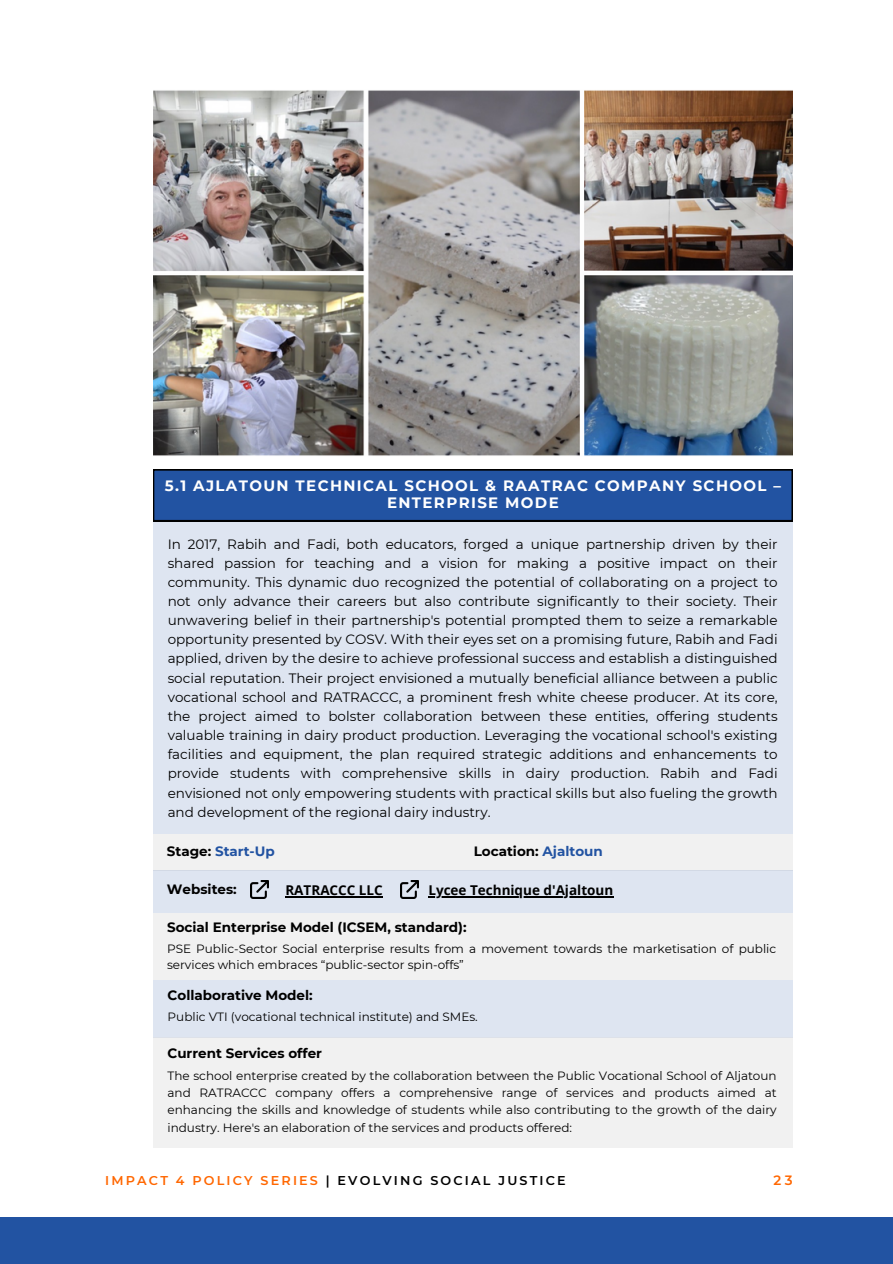
<style>
.page{position:relative;width:893px;height:1264px;background:#fff}
.page>*{position:absolute;margin:0;border:0;box-sizing:border-box;transform-origin:0 0}
.t1{font:700 15px/16.8px "Montserrat";letter-spacing:.09em;color:#fff;text-align:center}
.t2{font:13.5px/19.2px "Montserrat";color:#000;text-align:justify}
.t3{font:700 13.5px "Montserrat";color:#000}
.t4{font:700 13.5px "Open Sans";color:#000}
.t5{font:700 13.5px "Montserrat";color:#2253a2}
.t6{font:600 13.5px "Montserrat";color:#ff6700}
.t7{font:600 12.75px "Montserrat";letter-spacing:.17em;color:#000001}
.t8{font:12px/17.2px "Montserrat";color:#000}
.s1{color:#000}
.s2{color:#2253a2}
.s3{color:#ff6700}
</style>
<div class="page">
<div style="left:0;top:1217px;width:892px;height:46px;background:#2253a2"></div>
<img style="left:153px;top:90px;width:639px;height:366px">
<div style="left:153px;top:521px;width:639px;height:312px;background:#dee5f1"></div>
<svg style="left:153px;top:469px;width:639px;height:52px;background:#204e98"></svg>
<div style="left:153px;top:833px;width:639px;height:37px;background:#f1f1f1"></div>
<div style="left:153px;top:870px;width:639px;height:43px;background:#dee5f1"></div>
<div style="left:153px;top:913px;width:639px;height:67px;background:#f1f1f1"></div>
<img style="left:250px;top:880px;width:18px;height:18px">
<hr style="left:285px;top:896px;width:98px;height:1px;background:#000">
<hr style="left:428px;top:896px;width:185px;height:1px;background:#000">
<img style="left:400px;top:880px;width:18px;height:18px">
<div style="left:153px;top:980px;width:639px;height:57px;background:#dee5f1"></div>
<div style="left:153px;top:1037px;width:639px;height:110px;background:#f1f1f1"></div>
<h3 class="t1" style="left:165px;top:477px;width:617px">5.1 AJLATOUN TECHNICAL SCHOOL &amp; RAATRAC COMPANY SCHOOL –<br>ENTERPRISE MODE</h3>
<h2 class="t2" style="left:168px;top:534px;width:611px">In 2017, Rabih and Fadi, both educators, forged a unique partnership driven by their shared passion for teaching and a vision for making a positive impact on their community. This dynamic duo recognized the potential of collaborating on a project to not only advance their careers but also contribute significantly to their society. Their unwavering belief in their partnership's potential prompted them to seize a remarkable opportunity presented by COSV. With their eyes set on a promising future, Rabih and Fadi applied, driven by the desire to achieve professional success and establish a distinguished social reputation. Their project envisioned a mutually beneficial alliance between a public vocational school and RATRACCC, a prominent fresh white cheese producer. At its core, the project aimed to bolster collaboration between these entities, offering students valuable training in dairy product production. Leveraging the vocational school's existing facilities and equipment, the plan required strategic additions and enhancements to provide students with comprehensive skills in dairy production. Rabih and Fadi envisioned not only empowering students with practical skills but also fueling the growth and development of the regional dairy industry.</h2>
<h2 class="t5" style="left:167px;top:843px;width:109px"><span class="s1">Stage:</span> Start-Up</h2>
<p class="t3" style="left:473px;top:843px;width:130px">Location: <span class="s2">Ajaltoun</span></p>
<h1 class="t3" style="left:167px;top:880px;width:71px">Websites:</h1>
<p class="t4" style="left:285px;top:880px;width:99px">RATRACCC LLC</p>
<h2 class="t4" style="left:428px;top:880px;width:186px">Lycee Technique d'Ajaltoun</h2>
<h2 class="t3" style="left:167px;top:919px;width:301px">Social Enterprise Model (ICSEM, standard):</h2>
<p class="t8" style="left:167px;top:940px;width:610px;line-height:16px">PSE Public-Sector Social enterprise results from a movement towards the marketisation of public services which embraces “public-sector spin-offs”</p>
<p class="t3" style="left:168px;top:986px;width:147px">Collaborative Model:</p>
<h2 class="t8" style="left:168px;top:1008px;width:312px">Public VTI (vocational technical institute) and SMEs.</h2>
<p class="t3" style="left:167px;top:1045px;width:156px">Current Services offer</p>
<h4 class="t8" style="left:167px;top:1066px;width:610px;text-align:justify">The school enterprise created by the collaboration between the Public Vocational School of Aljatoun and RATRACCC company offers a comprehensive range of services and products aimed at enhancing the skills and knowledge of students while also contributing to the growth of the dairy industry. Here's an elaboration of the services and products offered:</h4>
<p class="t7" style="left:105px;top:1172px;width:462px"><span class="s3">IMPACT 4 POLICY SERIES</span> | EVOLVING SOCIAL JUSTICE</p>
<p class="t6" style="left:773px;top:1172px;width:21px">23</p>
</div>
